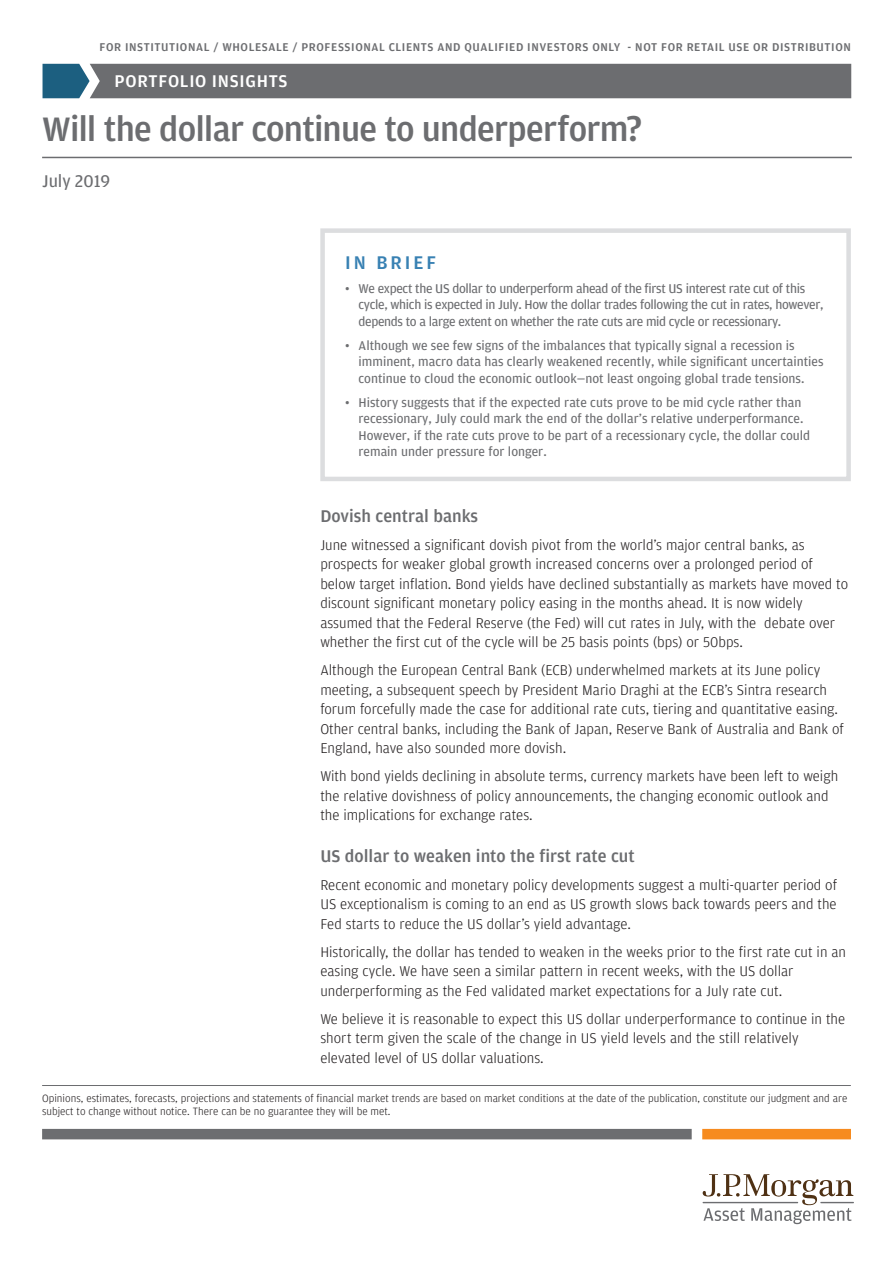
<style>
.page{position:relative;width:893px;height:1263px;background:#fff}
.page>*{position:absolute;margin:0;border:0;box-sizing:border-box;transform-origin:0 0}
.t1{font:500 36px "Amplitude";letter-spacing:-.02em;color:#6c6d70}
.Sidebar_Title{font:500 19.5px "Amplitude";letter-spacing:.15em;color:#3881b3}
._2nd_Subhead{font:500 18px "Amplitude";color:#6c6d70}
._1st_Subhead{font:500 18px "Amplitude";color:#6c6d70}
.t2{font:500 18px "Amplitude";letter-spacing:.04em;color:#fff}
.t3{font:18px "Amplitude";color:#6c6d70}
.Body_Copy{font:300 15px/19.5px "Amplitude";color:#231f20}
.t4{font:13.5px/16.5px "Amplitude";color:#6c6d70}
.t5{font:13.5px/16.5px "Amplitude";letter-spacing:-.025em;color:#6c6d70}
.t6{font:500 12px "Amplitude";letter-spacing:.05em;color:#6c6d70}
.Source_with_Score{font:300 11.25px/13.5px "Amplitude";color:#231f20}
</style>
<div class="page">
<hr style="left:42px;top:157px;width:810px;height:1px;background:#6c6d70">
<div style="left:42px;top:1129px;width:650px;height:10px;background:#6c6d70"></div>
<div style="left:702px;top:1129px;width:149px;height:10px;background:#f68b1f"></div>
<hr style="left:820px;top:1202px;width:34px;height:1px;background:#6c6d70">
<svg style="left:703px;top:1174px;width:150px;height:50px"></svg>
<div style="left:43px;top:64px;width:808px;height:34px;background:#6c6d70"></div>
<div style="left:320px;top:228px;width:531px;height:253px;border:4px solid #dcdddf"></div>
<hr style="left:42px;top:1085px;width:809px;height:1px;background:#6c6d70">
<p class="t6" style="left:100px;top:40px;width:753px">FOR INSTITUTIONAL / WHOLESALE / PROFESSIONAL CLIENTS AND QUALIFIED INVESTORS ONLY - NOT FOR RETAIL USE OR DISTRIBUTION</p>
<p class="t2" style="left:115px;top:69px;width:174px">PORTFOLIO INSIGHTS</p>
<h1 class="t1" style="left:42px;top:106px;width:602px">Will the dollar continue to underperform?</h1>
<p class="t3" style="left:42px;top:170px;width:69px">July 2019</p>
<p class="Sidebar_Title" style="left:345px;top:250px;width:93px">IN BRIEF</p>
<p class="t5" style="left:359px;top:280px;width:466px;text-indent:-14px">• We expect the US dollar to underperform ahead of the first US interest rate cut of this cycle, which is expected in July. How the dollar trades following the cut in rates, however, depends to a large extent on whether the rate cuts are mid cycle or recessionary.</p>
<p class="t4" style="left:359px;top:337px;width:466px;text-indent:-14px">• Although we see few signs of the imbalances that typically signal a recession is imminent, macro data has clearly weakened recently, while significant uncertainties continue to cloud the economic outlook—not least ongoing global trade tensions.</p>
<p class="t4" style="left:359px;top:394px;width:453px;text-indent:-14px">• History suggests that if the expected rate cuts prove to be mid cycle rather than recessionary, July could mark the end of the dollar’s relative underperformance.<br>However, if the rate cuts prove to be part of a recessionary cycle, the dollar could remain under pressure for longer.</p>
<p class="_1st_Subhead" style="left:320px;top:504px;width:159px">Dovish central banks</p>
<p class="Body_Copy" style="left:320px;top:534px;width:529px">June witnessed a significant dovish pivot from the world’s major central banks, as prospects for weaker global growth increased concerns over a prolonged period of below target inflation. Bond yields have declined substantially as markets have moved to discount significant monetary policy easing in the months ahead. It is now widely assumed that the Federal Reserve (the Fed) will cut rates in July, with the debate over whether the first cut of the cycle will be 25 basis points (bps) or 50bps.</p>
<p class="Body_Copy" style="left:320px;top:660px;width:525px">Although the European Central Bank (ECB) underwhelmed markets at its June policy meeting, a subsequent speech by President Mario Draghi at the ECB’s Sintra research forum forcefully made the case for additional rate cuts, tiering and quantitative easing.<br>Other central banks, including the Bank of Japan, Reserve Bank of Australia and Bank of England, have also sounded more dovish.</p>
<p class="Body_Copy" style="left:320px;top:766px;width:519px">With bond yields declining in absolute terms, currency markets have been left to weigh the relative dovishness of policy announcements, the changing economic outlook and the implications for exchange rates.</p>
<p class="_2nd_Subhead" style="left:320px;top:844px;width:316px">US dollar to weaken into the first rate cut</p>
<p class="Body_Copy" style="left:320px;top:875px;width:518px;text-align:justify">Recent economic and monetary policy developments suggest a multi-quarter period of US exceptionalism is coming to an end as US growth slows back towards peers and the Fed starts to reduce the US dollar’s yield advantage.</p>
<p class="Body_Copy" style="left:320px;top:942px;width:527px">Historically, the dollar has tended to weaken in the weeks prior to the first rate cut in an easing cycle. We have seen a similar pattern in recent weeks, with the US dollar underperforming as the Fed validated market expectations for a July rate cut.</p>
<p class="Body_Copy" style="left:320px;top:1009px;width:526px">We believe it is reasonable to expect this US dollar underperformance to continue in the short term given the scale of the change in US yield levels and the still relatively elevated level of US dollar valuations.</p>
<p class="Source_with_Score" style="left:42px;top:1091px;width:807px">Opinions, estimates, forecasts, projections and statements of financial market trends are based on market conditions at the date of the publication, constitute our judgment and are subject to change without notice. There can be no guarantee they will be met.</p>
</div>
